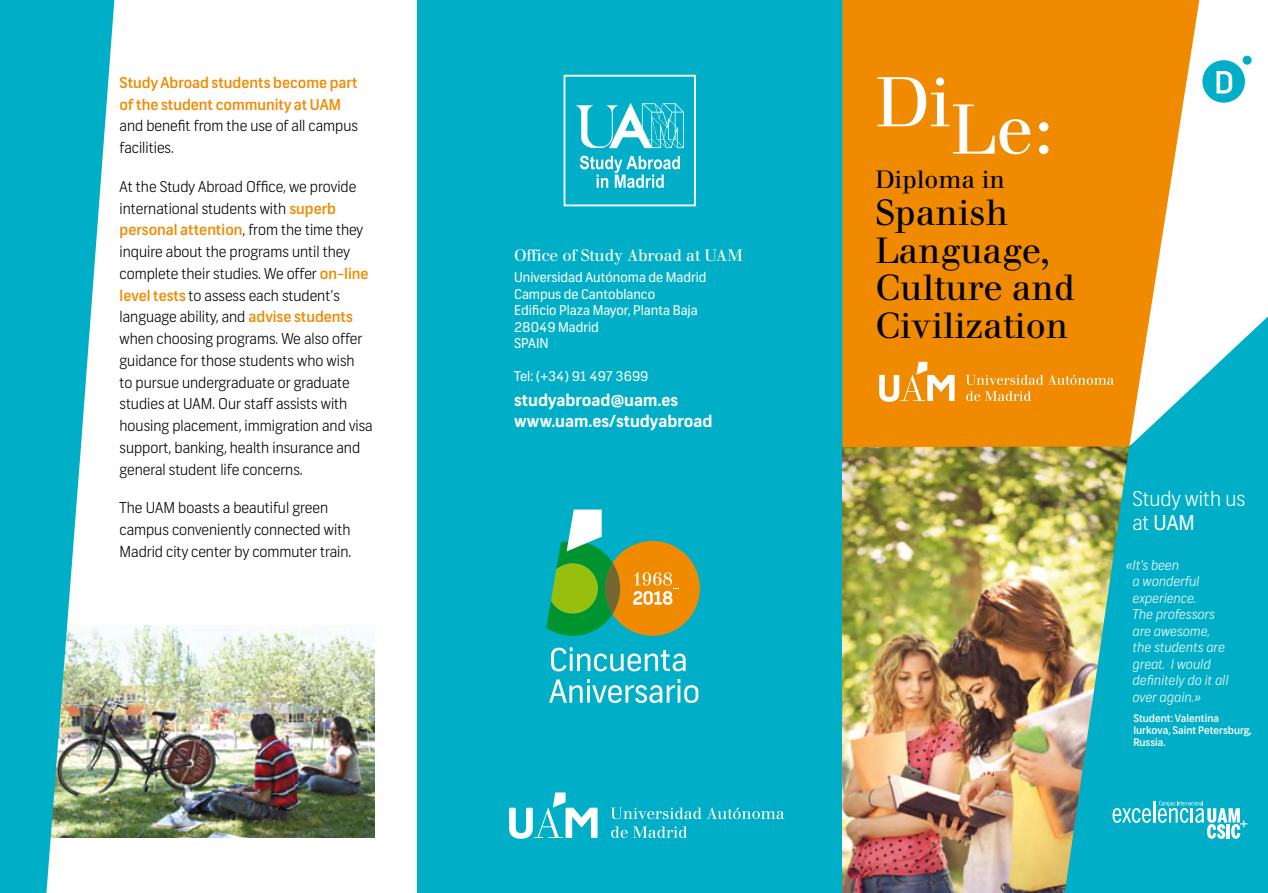
<style>
.page{position:relative;width:1268px;height:893px;background:#fff}
.page>*{position:absolute;margin:0;border:0;box-sizing:border-box;transform-origin:0 0}
.PORTADA1{font:69.6px "Walbaum";color:#fff}
.PORTADA1-2{font:36px/37.5px "Walbaum";color:#000}
.PORTADA_0{font:24.75px "Walbaum";color:#000}
.t1{font:300 20.4px/24.6px "Frank";color:#fff}
.Máster_Doctorado_-_P{font:700 16.5px "Frank";color:#fff}
.Máster_Doctorado_-_P-2{font:16.5px "Walbaum";letter-spacing:-.01em;color:#fff}
.texto_corrido{font:300 15px/21.8px "Frank";color:#000}
.texto_corrido-2{font:500 15px/21.8px "Frank";color:#f08a00}
.Máster_Doctorado_-_P-3{font:13.5px "Frank";color:#fff}
.Máster_Doctorado_-_P-4{font:italic 300 13.5px/16.5px "Frank";color:#fff}
.Máster_Doctorado_-_P-5{font:500 10.5px/12px "Frank";color:#fff}
.s1{font-weight:300;color:#000}
.s2{font-weight:500;color:#f08a00}
.s3{font-weight:400}
</style>
<div class="page">
<div style="left:417px;top:0;width:425px;height:893px;background:#00aec7"></div>
<img style="left:842px;top:447px;width:222px;height:446px">
<svg style="left:1064px;top:317px;width:203px;height:576px;background:#25b1bc"></svg>
<svg style="left:842px;top:0;width:356px;height:447px;background:#ec9418"></svg>
<img style="left:114px;top:625px;width:260px;height:213px">
<svg style="left:0;top:0;width:114px;height:893px;fill:#00aec7"></svg>
<svg style="left:610px;top:807px;width:174px;height:12px"></svg>
<svg style="left:611px;top:826px;width:16px;height:12px"></svg>
<svg style="left:633px;top:826px;width:54px;height:12px"></svg>
<svg style="left:509px;top:792px;width:88px;height:47px"></svg>
<svg style="left:1112px;top:808px;width:38px;height:15px"></svg>
<hr style="left:1153px;top:801px;width:2px;height:22px;background:#fff">
<svg style="left:1157px;top:801px;width:89px;height:38px"></svg>
<svg style="left:546px;top:509px;width:153px;height:127px"></svg>
<svg style="left:551px;top:647px;width:134px;height:24px"></svg>
<svg style="left:549px;top:679px;width:149px;height:24px"></svg>
<svg style="left:965px;top:375px;width:148px;height:10px"></svg>
<svg style="left:966px;top:391px;width:64px;height:10px"></svg>
<svg style="left:879px;top:362px;width:75px;height:40px"></svg>
<svg style="left:576px;top:103px;width:108px;height:85px"></svg>
<div style="left:563px;top:75px;width:132px;height:131px;border:2px solid #fff"></div>
<div style="left:1242px;top:56px;width:9px;height:9px;background:#00aec7;border-radius:50%"></div>
<div style="left:1202px;top:60px;width:42px;height:43px;background:#00aec7;border-radius:50%"></div>
<svg style="left:1216px;top:71px;width:15px;height:23px"></svg>
<p class="texto_corrido-2" style="left:119px;top:72px;width:240px">Study Abroad students become part of the student community at UAM <span class="s1">and benefit from the use of all campus facilities.</span></p>
<p class="texto_corrido" style="left:119px;top:176px;width:254px">At the Study Abroad Office, we provide international students with <span class="s2">superb personal attention</span>, from the time they inquire about the programs until they complete their studies. We offer <span class="s2">on-line level tests</span> to assess each student’s language ability, and <span class="s2">advise students </span>when choosing programs. We also offer guidance for those students who wish<br>to pursue undergraduate or graduate studies at UAM. Our staff assists with housing placement, immigration and visa support, banking, health insurance and general student life concerns.</p>
<p class="texto_corrido" style="left:119px;top:497px;width:233px">The UAM boasts a beautiful green campus conveniently connected with<br>Madrid city center by commuter train.</p>
<p class="Máster_Doctorado_-_P-2" style="left:514px;top:246px;width:230px">Office of Study Abroad at UAM</p>
<p class="Máster_Doctorado_-_P-3" style="left:514px;top:269px;width:194px">Universidad Autónoma de Madrid</p>
<p class="Máster_Doctorado_-_P-3" style="left:514px;top:286px;width:142px">Campus de Cantoblanco</p>
<p class="Máster_Doctorado_-_P-3" style="left:514px;top:302px;width:185px">Edificio Plaza Mayor, Planta Baja</p>
<p class="Máster_Doctorado_-_P-3" style="left:514px;top:319px;width:86px">28049 Madrid</p>
<p class="Máster_Doctorado_-_P-3" style="left:514px;top:335px;width:36px">SPAIN</p>
<p class="Máster_Doctorado_-_P-3" style="left:514px;top:368px;width:136px">Tel: (+34) 91 497 3699</p>
<p class="Máster_Doctorado_-_P" style="left:514px;top:390px;width:166px">studyabroad@uam.es</p>
<p class="Máster_Doctorado_-_P" style="left:514px;top:411px;width:200px">www.uam.es/studyabroad</p>
<p class="PORTADA1" style="left:875px;top:89px;width:179px">DiLe:</p>
<p class="PORTADA_0" style="left:875px;top:165px;width:131px">Diploma in</p>
<p class="PORTADA1-2" style="left:875px;top:195px;width:201px">Spanish<br>Language,<br>Culture and<br>Civilization</p>
<p class="t1" style="left:1132px;top:486px;width:114px">Study with us at <span class="s3">UAM</span></p>
<p class="Máster_Doctorado_-_P-4" style="left:1132px;top:557px;width:97px;text-indent:-7px">«It’s been<br>a wonderful experience.<br>The professors are awesome, the students are great. I would definitely do it all over again.»</p>
<p class="Máster_Doctorado_-_P-5" style="left:1133px;top:713px;width:120px">Student: Valentina<br>Iurkova, Saint Petersburg,<br>Russia.</p>
</div>
